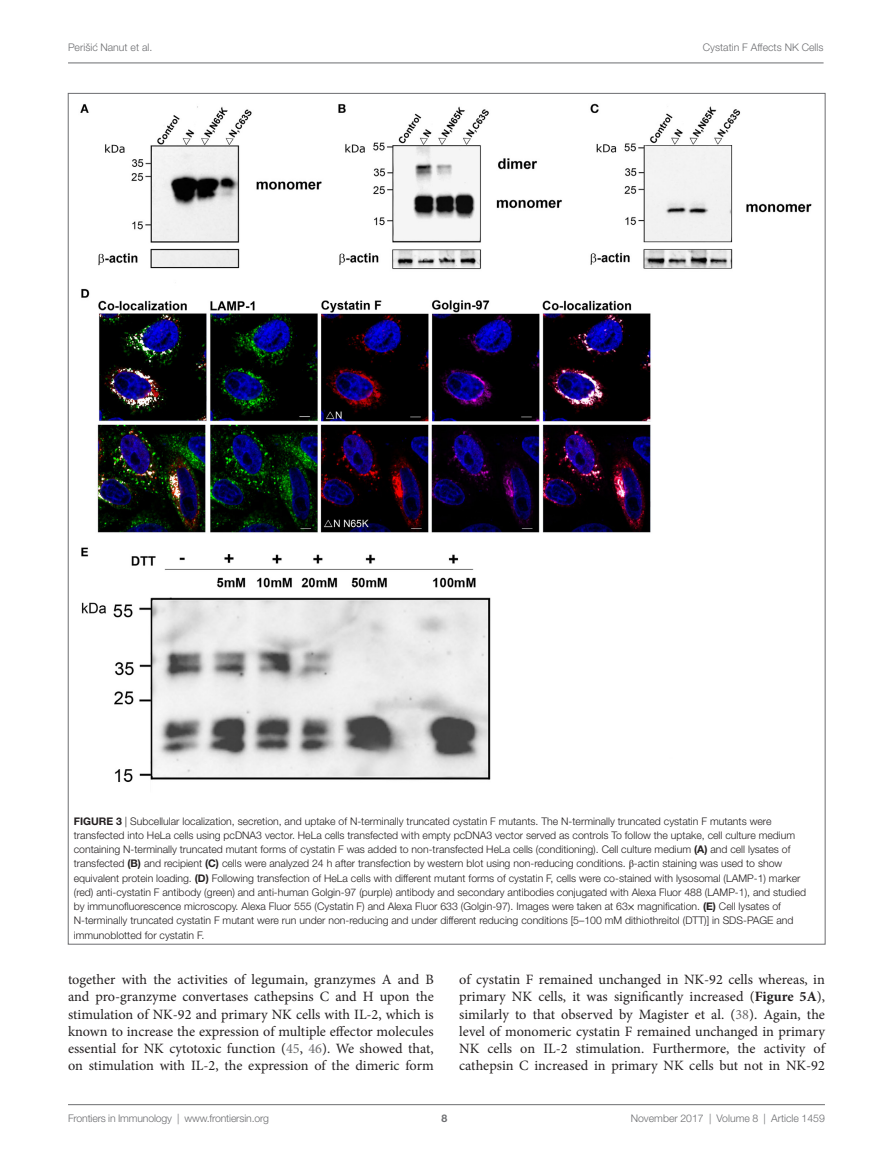
<style>
.page{position:relative;width:893px;height:1170px;background:#fff}
.page>*{position:absolute;margin:0;border:0;box-sizing:border-box;transform-origin:0 0}
.t1{font:14.25px/17.2px "Minion Pro";color:#231f20;text-align:justify}
.t2{font:300 10.5px/14.2px "Helvetica Neue LT Std";color:#231f20}
.t3{font:300 10.5px "Helvetica Neue LT Std";color:#6c6d70}
.t4{font:700 10.5px "Helvetica Neue LT Std";color:#6c6d70}
.s1{font-weight:700}
.s2{font-family:"STIX General";font-weight:400}
.s3{color:#6c6d70}
</style>
<div class="page">
<img style="left:80px;top:103px;width:732px;height:679px">
<hr style="left:68px;top:63px;width:756px;height:1px;background:#6c6d70">
<hr style="left:68px;top:1104px;width:757px;height:1px;background:#6c6d70">
<p class="t3" style="left:68px;top:41px;width:86px">Perišic´ Nanut et al.</p>
<p class="t3" style="left:703px;top:41px;width:122px">Cystatin F Affects NK Cells</p>
<p class="t2" style="left:74px;top:813px;width:734px"><span class="s1">FIGURE 3</span> | Subcellular localization, secretion, and uptake of N-terminally truncated cystatin F mutants. The N-terminally truncated cystatin F mutants were transfected into HeLa cells using pcDNA3 vector. HeLa cells transfected with empty pcDNA3 vector served as controls To follow the uptake, cell culture medium containing N-terminally truncated mutant forms of cystatin F was added to non-transfected HeLa cells (conditioning). Cell culture medium <span class="s1">(A)</span> and cell lysates of transfected <span class="s1">(B)</span> and recipient <span class="s1">(C)</span> cells were analyzed 24 h after transfection by western blot using non-reducing conditions. <span class="s2">β</span>-actin staining was used to show equivalent protein loading. <span class="s1">(D)</span> Following transfection of HeLa cells with different mutant forms of cystatin F, cells were co-stained with lysosomal (LAMP-1) marker (red) anti-cystatin F antibody (green) and anti-human Golgin-97 (purple) antibody and secondary antibodies conjugated with Alexa Fluor 488 (LAMP-1), and studied by immunofluorescence microscopy. Alexa Fluor 555 (Cystatin F) and Alexa Fluor 633 (Golgin-97). Images were taken at 63<span class="s2">×</span> magnification. <span class="s1">(E)</span> Cell lysates of N-terminally truncated cystatin F mutant were run under non-reducing and under different reducing conditions [5–100 mM dithiothreitol (DTT)] in SDS-PAGE and immunoblotted for cystatin F.</p>
<p class="t1" style="left:68px;top:970px;width:367px">together with the activities of legumain, granzymes A and B and pro-granzyme convertases cathepsins C and H upon the stimulation of NK-92 and primary NK cells with IL-2, which is known to increase the expression of multiple effector molecules essential for NK cytotoxic function (<span class="s3">45</span>, <span class="s3">46</span>). We showed that, on stimulation with IL-2, the expression of the dimeric form</p>
<p class="t1" style="left:459px;top:970px;width:367px">of cystatin F remained unchanged in NK-92 cells whereas, in primary NK cells, it was significantly increased (<span class="s1">Figure 5A</span>), similarly to that observed by Magister et al. (<span class="s3">38</span>). Again, the level of monomeric cystatin F remained unchanged in primary NK cells on IL-2 stimulation. Furthermore, the activity of cathepsin C increased in primary NK cells but not in NK-92</p>
<p class="t3" style="left:68px;top:1111px;width:203px">Frontiers in Immunology | www.frontiersin.org</p>
<p class="t3" style="left:631px;top:1111px;width:196px">November 2017 | Volume 8 | Article 1459</p>
<p class="t4" style="left:441px;top:1111px;width:7px">8</p>
</div>
